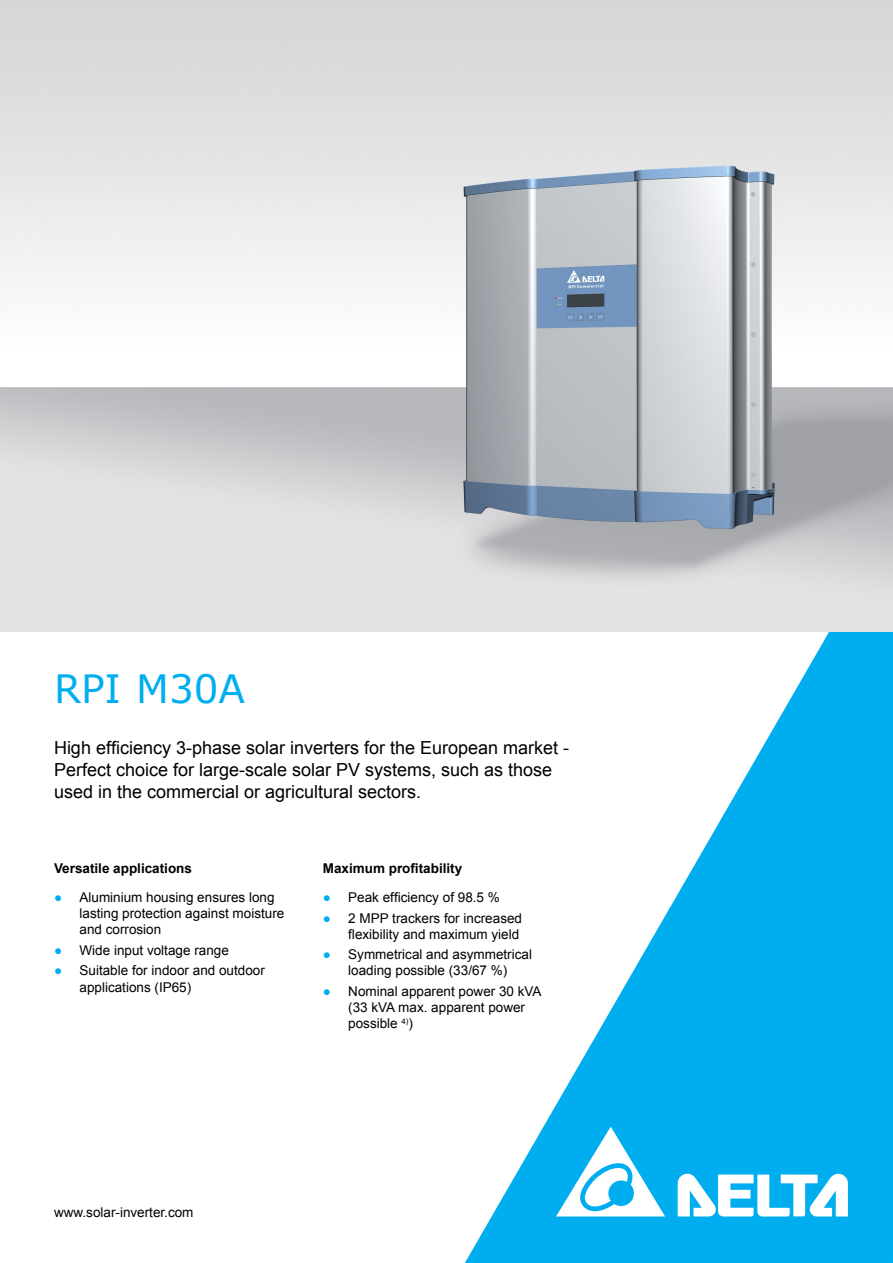
<style>
.page{position:relative;width:893px;height:1263px;background:#fff}
.page>*{position:absolute;margin:0;border:0;box-sizing:border-box;transform-origin:0 0}
.t1{font:39px "Verdana";color:#00aeef}
.t2{font:18px/21.6px "Arial";color:#000}
.t3{font:13.5px/16.2px "Arial";color:#000}
.t4{font:700 13.5px "Arial";color:#000}
.s1{color:#00aeef}
</style>
<div class="page">
<svg style="left:465px;top:631px;width:428px;height:632px;fill:#00aeef"></svg>
<svg style="left:678px;top:1174px;width:170px;height:42px"></svg>
<svg style="left:556px;top:1126px;width:109px;height:90px"></svg>
<img style="left:0;top:0;width:893px;height:631px">
<h1 class="t1" style="left:54px;top:662px;width:193px">RPI M30A</h1>
<h2 class="t2" style="left:54px;top:737px;width:517px">High efficiency 3-phase solar inverters for the European market -<br>Perfect choice for large-scale solar PV systems, such as those used in the commercial or agricultural sectors.</h2>
<p class="t4" style="left:54px;top:859px;width:140px">Versatile applications</p>
<p class="t3" style="left:80px;top:889px;width:206px;text-indent:-26px"><span class="s1">●</span> Aluminium housing ensures long lasting protection against moisture and corrosion</p>
<p class="t3" style="left:54px;top:942px;width:176px"><span class="s1">●</span> Wide input voltage range</p>
<p class="t3" style="left:80px;top:963px;width:187px;text-indent:-26px"><span class="s1">●</span> Suitable for indoor and outdoor applications (IP65)</p>
<p class="t4" style="left:323px;top:859px;width:141px">Maximum profitability</p>
<p class="t3" style="left:323px;top:889px;width:179px"><span class="s1">●</span> Peak efficiency of 98.5 %</p>
<p class="t3" style="left:323px;top:910px;width:201px;text-align:right"><span class="s1">●</span> 2 MPP trackers for increased flexibility and maximum yield</p>
<p class="t3" style="left:323px;top:946px;width:211px;text-align:center"><span class="s1">●</span> Symmetrical and asymmetrical loading possible (33/67 %)</p>
<p class="t3" style="left:348px;top:983px;width:195px;text-indent:-26px"><span class="s1">●</span> Nominal apparent power 30 kVA (33 kVA max. apparent power possible <sup>4)</sup>)</p>
<p class="t3" style="left:54px;top:1204px;width:141px">www.solar-inverter.com</p>
</div>
